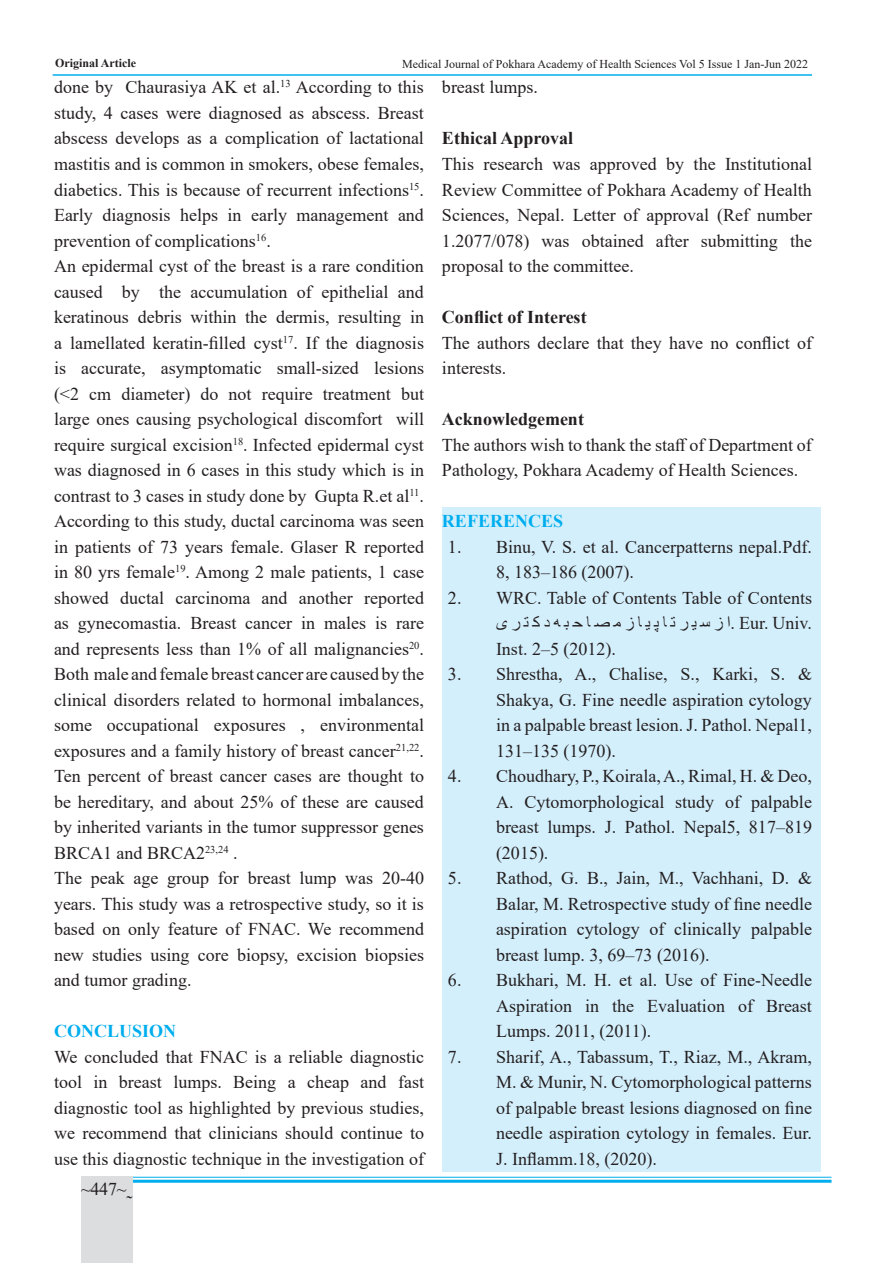
<style>
.page{position:relative;width:893px;height:1263px;background:#fff}
.page>*{position:absolute;margin:0;border:0;box-sizing:border-box;transform-origin:0 0}
.t1{font:18px/25.5px "Times New Roman";color:#231f20;text-align:justify}
.t2{font:700 18px "Times New Roman";color:#231f20}
.t3{font:700 18px "Times New Roman";color:#00aeef}
.t4{font:12px "Times New Roman";color:#231f20}
.t5{font:700 12px "Times New Roman";color:#231f20}
</style>
<div class="page">
<hr style="left:53px;top:74px;width:759px;height:2px;background:#00aeef">
<hr style="left:132px;top:1177px;width:699px;height:1px;background:#00aeef">
<hr style="left:132px;top:1180px;width:699px;height:3px;background:#00aeef">
<div style="left:81px;top:1177px;width:51px;height:86px;background:#dcddde"></div>
<div style="left:442px;top:507px;width:378px;height:664px;background:#d4effc"></div>
<p class="t5" style="left:55px;top:54px;width:82px">Original Article</p>
<p class="t4" style="left:402px;top:55px;width:407px">Medical Journal of Pokhara Academy of Health Sciences Vol 5 Issue 1 Jan-Jun 2022</p>
<p class="t1" style="left:54px;top:74px;width:371px">done by Chaurasiya AK et al.<sup>13</sup> According to this study, 4 cases were diagnosed as abscess. Breast abscess develops as a complication of lactational mastitis and is common in smokers, obese females, diabetics. This is because of recurrent infections<sup>15</sup>.<br>Early diagnosis helps in early management and prevention of complications<sup>16</sup>.</p>
<p class="t1" style="left:54px;top:253px;width:372px">An epidermal cyst of the breast is a rare condition caused by the accumulation of epithelial and keratinous debris within the dermis, resulting in a lamellated keratin‑filled cyst<sup>17</sup>. If the diagnosis is accurate, asymptomatic small-sized lesions (&lt;2 cm diameter) do not require treatment but large ones causing psychological discomfort will require surgical excision<sup>18</sup>. Infected epidermal cyst was diagnosed in 6 cases in this study which is in contrast to 3 cases in study done by Gupta R.et al<sup>11</sup>.</p>
<p class="t1" style="left:54px;top:508px;width:371px">According to this study, ductal carcinoma was seen in patients of 73 years female. Glaser R reported in 80 yrs female<sup>19</sup>. Among 2 male patients, 1 case showed ductal carcinoma and another reported as gynecomastia. Breast cancer in males is rare and represents less than 1% of all malignancies<sup>20</sup>.<br>Both male and female breast cancer are caused by the clinical disorders related to hormonal imbalances, some occupational exposures , environmental exposures and a family history of breast cancer<sup>21,22</sup>.<br>Ten percent of breast cancer cases are thought to be hereditary, and about 25% of these are caused by inherited variants in the tumor suppressor genes BRCA1 and BRCA2<sup>23,24</sup> .</p>
<p class="t1" style="left:54px;top:865px;width:371px">The peak age group for breast lump was 20-40 years. This study was a retrospective study, so it is based on only feature of FNAC. We recommend new studies using core biopsy, excision biopsies and tumor grading.</p>
<p class="t3" style="left:54px;top:1018px;width:124px">CONCLUSION</p>
<p class="t1" style="left:54px;top:1043px;width:371px">We concluded that FNAC is a reliable diagnostic tool in breast lumps. Being a cheap and fast diagnostic tool as highlighted by previous studies, we recommend that clinicians should continue to use this diagnostic technique in the investigation of</p>
<p class="t1" style="left:442px;top:74px;width:97px">breast lumps.</p>
<p class="t2" style="left:442px;top:125px;width:133px">Ethical Approval</p>
<p class="t1" style="left:442px;top:151px;width:371px">This research was approved by the Institutional Review Committee of Pokhara Academy of Health Sciences, Nepal. Letter of approval (Ref number 1.2077/078) was obtained after submitting the proposal to the committee.</p>
<p class="t2" style="left:442px;top:304px;width:146px">Conflict of Interest</p>
<p class="t1" style="left:442px;top:329px;width:371px">The authors declare that they have no conflict of interests.</p>
<p class="t2" style="left:442px;top:406px;width:143px">Acknowledgement</p>
<p class="t1" style="left:442px;top:431px;width:371px">The authors wish to thank the staff of Department of</p>
<p class="t1" style="left:442px;top:457px;width:358px">Pathology, Pokhara Academy of Health Sciences.</p>
<p class="t3" style="left:442px;top:508px;width:123px">REFERENCES</p>
<p class="t1" style="left:496px;top:533px;width:317px;text-indent:-48px">1. Binu, V. S. et al. Cancerpatterns nepal.Pdf.<br>8, 183–186 (2007).</p>
<p class="t1" style="left:496px;top:584px;width:317px;text-indent:-48px">2. WRC. Table of Contents Table of Contents ی صاحبهدکتر . ازسیرت ا پ ی ازم E u r . U n i v .<br>Inst. 2–5 (2012).</p>
<p class="t1" style="left:496px;top:661px;width:317px;text-indent:-48px">3. Shrestha, A., Chalise, S., Karki, S. &amp; Shakya, G. Fine needle aspiration cytology in a palpable breast lesion. J. Pathol. Nepal1, 131–135 (1970).</p>
<p class="t1" style="left:496px;top:763px;width:317px;text-indent:-48px">4. Choudhary, P., Koirala, A., Rimal, H. &amp; Deo, A. Cytomorphological study of palpable breast lumps. J. Pathol. Nepal5, 817–819 (2015).</p>
<p class="t1" style="left:496px;top:865px;width:317px;text-indent:-48px">5. Rathod, G. B., Jain, M., Vachhani, D. &amp; Balar, M. Retrospective study of fine needle aspiration cytology of clinically palpable breast lump. 3, 69–73 (2016).</p>
<p class="t1" style="left:496px;top:967px;width:317px;text-indent:-48px">6. Bukhari, M. H. et al. Use of Fine-Needle Aspiration in the Evaluation of Breast Lumps. 2011, (2011).</p>
<p class="t1" style="left:496px;top:1043px;width:317px;text-indent:-48px">7. Sharif, A., Tabassum, T., Riaz, M., Akram, M. &amp; Munir, N. Cytomorphological patterns of palpable breast lesions diagnosed on fine needle aspiration cytology in females. Eur.<br>J. Inflamm.18, (2020).</p>
<p class="t1" style="left:81px;top:1176px;width:53px">~447~˷</p>
</div>
